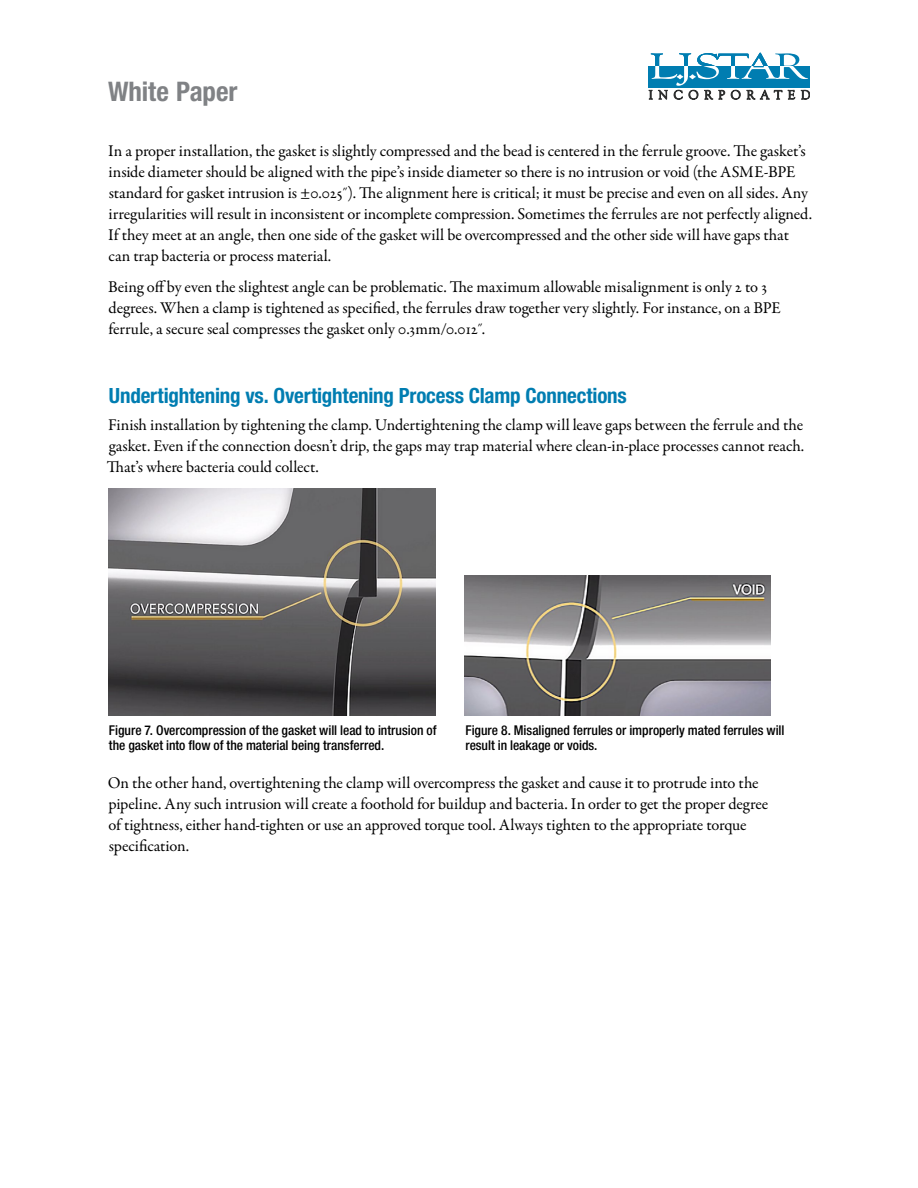
<style>
.page{position:relative;width:918px;height:1188px;background:#fff}
.page>*{position:absolute;margin:0;border:0;box-sizing:border-box;transform-origin:0 0}
.t1{font:700 condensed 27px "Helvetica Neue";letter-spacing:-.005em;color:#808285}
.t2{font:700 condensed 21px "Helvetica Neue";letter-spacing:-.01em;color:#007db1}
.t3{font:16.5px/21px "Garamond Premr Pro";letter-spacing:-.01em;color:#000}
.t4{font:500 condensed 13.5px/15px "Helvetica Neue";color:#000}
</style>
<div class="page">
<svg style="left:649px;top:53px;width:161px;height:46px"></svg>
<img style="left:108px;top:489px;width:327px;height:226px">
<img style="left:465px;top:576px;width:306px;height:139px">
<h1 class="t1" style="left:108px;top:76px;width:131px">White Paper</h1>
<p class="t3" style="left:108px;top:141px;width:705px">In a proper installation, the gasket is slightly compressed and the bead is centered in the ferrule groove. The gasket’s inside diameter should be aligned with the pipe’s inside diameter so there is no intrusion or void (the ASME-BPE standard for gasket intrusion is ±0.025˝). The alignment here is critical; it must be precise and even on all sides. Any irregularities will result in inconsistent or incomplete compression. Sometimes the ferrules are not perfectly aligned.<br>If they meet at an angle, then one side of the gasket will be overcompressed and the other side will have gaps that can trap bacteria or process material.</p>
<p class="t3" style="left:108px;top:277px;width:674px">Being off by even the slightest angle can be problematic. The maximum allowable misalignment is only 2 to 3 degrees. When a clamp is tightened as specified, the ferrules draw together very slightly. For instance, on a BPE ferrule, a secure seal compresses the gasket only 0.3mm/0.012˝.</p>
<p class="t2" style="left:109px;top:383px;width:519px">Undertightening vs. Overtightening Process Clamp Connections</p>
<p class="t3" style="left:107px;top:415px;width:699px;text-align:justify">Finish installation by tightening the clamp. Undertightening the clamp will leave gaps between the ferrule and the gasket. Even if the connection doesn’t drip, the gaps may trap material where clean-in-place processes cannot reach.<br>That’s where bacteria could collect.</p>
<p class="t4" style="left:109px;top:723px;width:329px">Figure 7. Overcompression of the gasket will lead to intrusion of the gasket into flow of the material being transferred.</p>
<p class="t4" style="left:465px;top:723px;width:321px">Figure 8. Misaligned ferrules or improperly mated ferrules will result in leakage or voids.</p>
<p class="t3" style="left:108px;top:772px;width:662px">On the other hand, overtightening the clamp will overcompress the gasket and cause it to protrude into the pipeline. Any such intrusion will create a foothold for buildup and bacteria. In order to get the proper degree of tightness, either hand-tighten or use an approved torque tool. Always tighten to the appropriate torque specification.</p>
</div>
